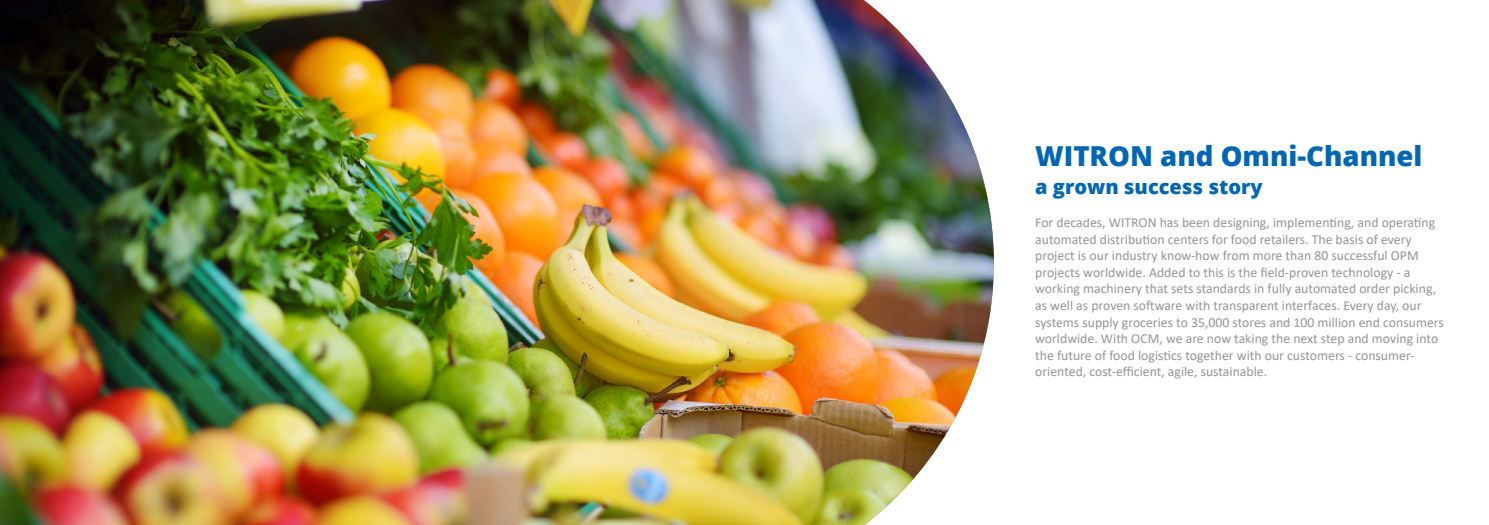
<style>
.page{position:relative;width:1489px;height:525px;background:#fff}
.page>*{position:absolute;margin:0;border:0;box-sizing:border-box;transform-origin:0 0}
.t1{font:800 27.5px "Open Sans";color:#0166b3}
.t2{font:800 20px "Open Sans";color:#0166b3}
.t3{font:13.75px/16.5px "Calibri";color:#939598}
</style>
<div class="page">
<img style="left:0;top:0;width:993px;height:524px">
<h1 class="t1" style="left:1035px;top:135px;width:389px">WITRON and Omni-Channel</h1>
<h2 class="t2" style="left:1035px;top:171px;width:229px">a grown success story</h2>
<p class="t3" style="left:1035px;top:214px;width:410px">For decades, WITRON has been designing, implementing, and operating automated distribution centers for food retailers. The basis of every project is our industry know-how from more than 80 successful OPM projects worldwide. Added to this is the field-proven technology - a working machinery that sets standards in fully automated order picking, as well as proven software with transparent interfaces. Every day, our systems supply groceries to 35,000 stores and 100 million end consumers worldwide. With OCM, we are now taking the next step and moving into the future of food logistics together with our customers - consumer&shy;oriented, cost-efficient, agile, sustainable.</p>
</div>
